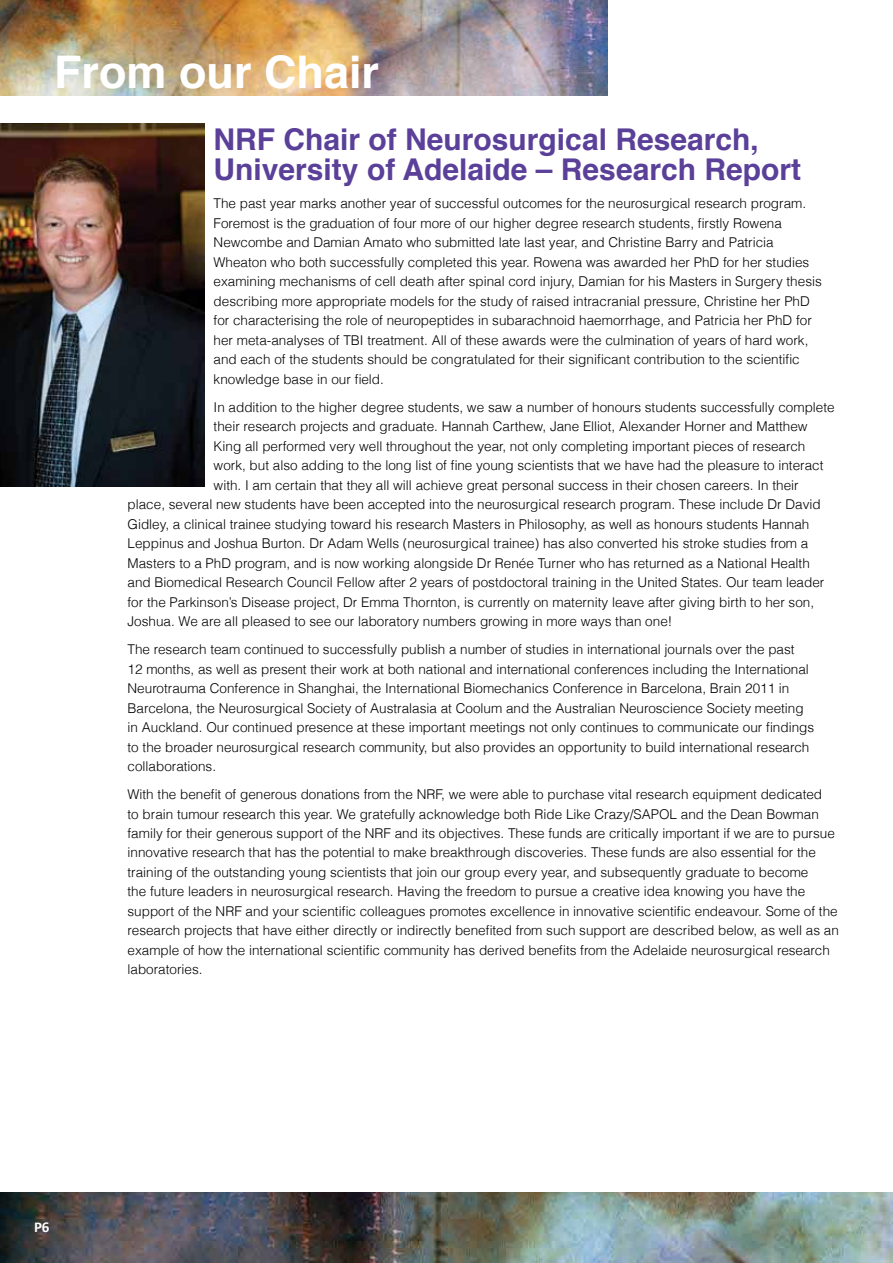
<style>
.page{position:relative;width:893px;height:1263px;background:#fff}
.page>*{position:absolute;margin:0;border:0;box-sizing:border-box;transform-origin:0 0}
.t1{font:700 45px "Helvetica";color:#fff}
.t2{font:700 30px/30px "Helvetica";color:#5a4099}
.t3{font:700 15px "Calibri";color:#fff}
.t4{font:300 13.5px/19.5px "Helvetica";color:#000}
</style>
<div class="page">
<img style="left:0;top:1193px;width:893px;height:70px">
<img style="left:0;top:0;width:607px;height:96px">
<img style="left:0;top:123px;width:204px;height:364px">
<h1 class="t1" style="left:54px;top:36px;width:327px">From our Chair</h1>
<h2 class="t2" style="left:214px;top:125px;width:589px">NRF Chair of Neurosurgical Research,<br>University of Adelaide – Research Report</h2>
<p class="t4" style="left:214px;top:193px;width:610px">The past year marks another year of successful outcomes for the neurosurgical research program.<br>Foremost is the graduation of four more of our higher degree research students, firstly Rowena Newcombe and Damian Amato who submitted late last year, and Christine Barry and Patricia Wheaton who both successfully completed this year. Rowena was awarded her PhD for her studies examining mechanisms of cell death after spinal cord injury, Damian for his Masters in Surgery thesis describing more appropriate models for the study of raised intracranial pressure, Christine her PhD for characterising the role of neuropeptides in subarachnoid haemorrhage, and Patricia her PhD for her meta-analyses of TBI treatment. All of these awards were the culmination of years of hard work, and each of the students should be congratulated for their significant contribution to the scientific knowledge base in our field.</p>
<p class="t4" style="left:214px;top:397px;width:623px">In addition to the higher degree students, we saw a number of honours students successfully complete</p>
<p class="t4" style="left:214px;top:416px;width:595px">their research projects and graduate. Hannah Carthew, Jane Elliot, Alexander Horner and Matthew</p>
<p class="t4" style="left:214px;top:436px;width:593px">King all performed very well throughout the year, not only completing important pieces of research</p>
<p class="t4" style="left:214px;top:455px;width:611px">work, but also adding to the long list of fine young scientists that we have had the pleasure to interact</p>
<p class="t4" style="left:214px;top:475px;width:587px">with. I am certain that they all will achieve great personal success in their chosen careers. In their</p>
<p class="t4" style="left:128px;top:494px;width:695px">place, several new students have been accepted into the neurosurgical research program. These include Dr David</p>
<p class="t4" style="left:128px;top:514px;width:683px">Gidley, a clinical trainee studying toward his research Masters in Philosophy, as well as honours students Hannah</p>
<p class="t4" style="left:128px;top:533px;width:682px">Leppinus and Joshua Burton. Dr Adam Wells (neurosurgical trainee) has also converted his stroke studies from a</p>
<p class="t4" style="left:128px;top:553px;width:684px">Masters to a PhD program, and is now working alongside Dr Renée Turner who has returned as a National Health</p>
<p class="t4" style="left:128px;top:572px;width:698px">and Biomedical Research Council Fellow after 2 years of postdoctoral training in the United States. Our team leader</p>
<p class="t4" style="left:128px;top:592px;width:688px">for the Parkinson’s Disease project, Dr Emma Thornton, is currently on maternity leave after giving birth to her son,</p>
<p class="t4" style="left:128px;top:611px;width:546px">Joshua. We are all pleased to see our laboratory numbers growing in more ways than one!</p>
<p class="t4" style="left:128px;top:639px;width:688px">The research team continued to successfully publish a number of studies in international journals over the past<br>12 months, as well as present their work at both national and international conferences including the International Neurotrauma Conference in Shanghai, the International Biomechanics Conference in Barcelona, Brain 2011 in Barcelona, the Neurosurgical Society of Australasia at Coolum and the Australian Neuroscience Society meeting in Auckland. Our continued presence at these important meetings not only continues to communicate our findings to the broader neurosurgical research community, but also provides an opportunity to build international research collaborations.</p>
<p class="t4" style="left:128px;top:784px;width:713px">With the benefit of generous donations from the NRF, we were able to purchase vital research equipment dedicated<br>to brain tumour research this year. We gratefully acknowledge both Ride Like Crazy/SAPOL and the Dean Bowman family for their generous support of the NRF and its objectives. These funds are critically important if we are to pursue innovative research that has the potential to make breakthrough discoveries. These funds are also essential for the training of the outstanding young scientists that join our group every year, and subsequently graduate to become<br>the future leaders in neurosurgical research. Having the freedom to pursue a creative idea knowing you have the support of the NRF and your scientific colleagues promotes excellence in innovative scientific endeavour. Some of the research projects that have either directly or indirectly benefited from such support are described below, as well as an example of how the international scientific community has derived benefits from the Adelaide neurosurgical research laboratories.</p>
<p class="t3" style="left:34px;top:1218px;width:17px">P6</p>
</div>
